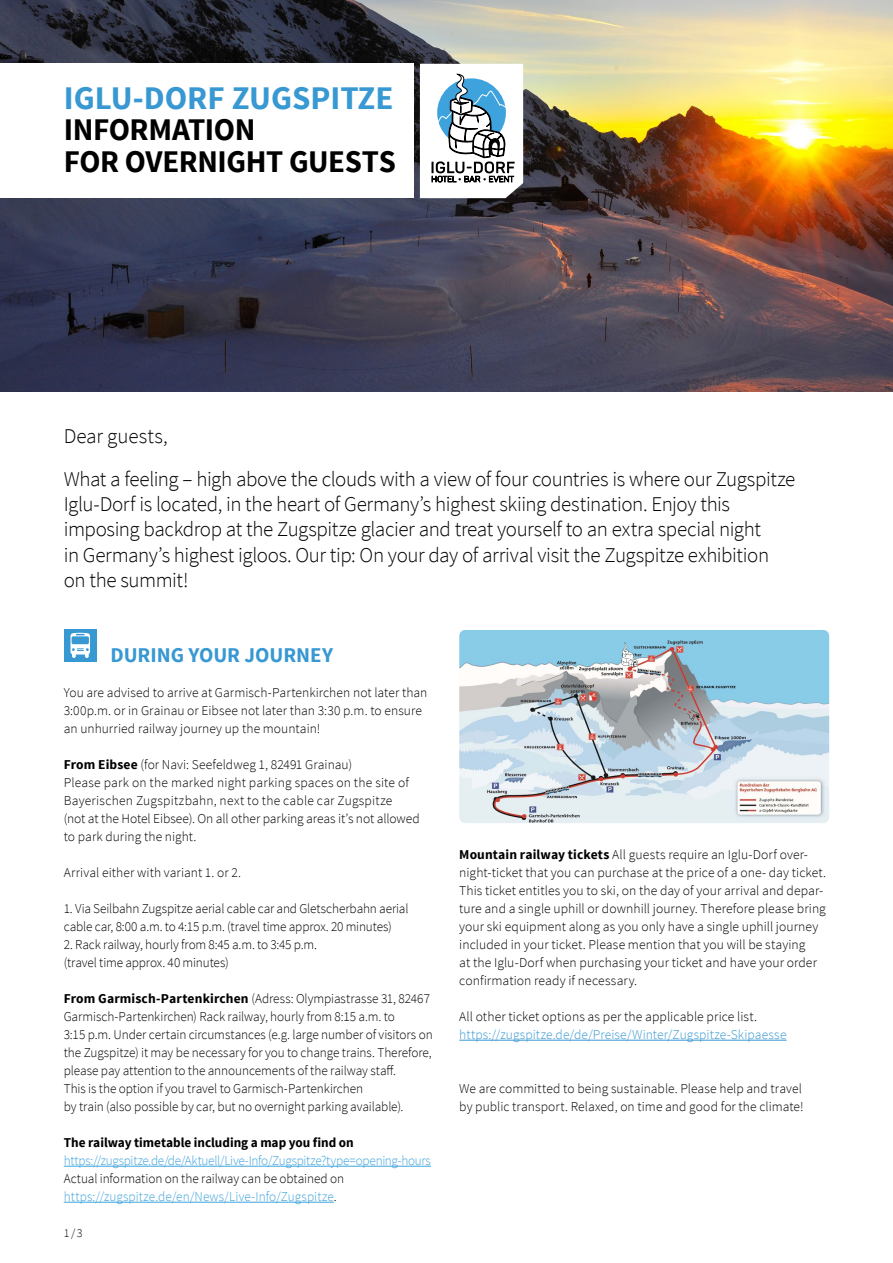
<style>
.page{position:relative;width:893px;height:1263px;background:#fff}
.page>*{position:absolute;margin:0;border:0;box-sizing:border-box;transform-origin:0 0}
.t1{font:700 33px "Source Sans Pro";color:#3898d2}
.t2{font:700 31.5px/31.5px "Source Sans Pro";letter-spacing:-.015em;color:#000}
.t3{font:300 21px/25.2px "Source Sans Pro";letter-spacing:-.02em;color:#000}
.t4{font:700 21px "Source Sans Pro";letter-spacing:-.005em;color:#3898d2}
.t5{font:300 13.5px/18px "Source Sans Pro";color:#000}
.t6{font:300 13.5px/18px "Source Sans Pro";letter-spacing:-.005em;color:#3ea3dc}
.t7{font:300 13.5px "Source Sans Pro";letter-spacing:-.025em;color:#3ea3dc}
.t8{font:300 13.5px "Source Sans Pro";letter-spacing:.005em;color:#3898d2}
.t9{font:700 13.5px "Source Sans Pro";color:#000}
.t10{font:300 12px "Source Sans Pro";color:#000}
.s1{font-weight:700}
.s2{color:#000}
</style>
<div class="page">
<img style="left:0;top:0;width:893px;height:391px">
<svg style="left:420px;top:64px;width:103px;height:134px"></svg>
<div style="left:0;top:64px;width:414px;height:134px;background:#fff"></div>
<hr style="left:64px;top:1166px;width:367px;height:1px;background:#3ea3dc">
<hr style="left:64px;top:1202px;width:270px;height:1px;background:#3ea3dc">
<div style="left:64px;top:629px;width:33px;height:33px;background:#3898d2"></div>
<svg style="left:70px;top:633px;width:20px;height:25px"></svg>
<hr style="left:459px;top:1040px;width:327px;height:1px;background:#3898d2">
<img style="left:459px;top:630px;width:370px;height:193px">
<svg style="left:622px;top:643px;width:16px;height:24px"></svg>
<h1 class="t1" style="left:64px;top:77px;width:331px">IGLU-DORF ZUGSPITZE</h1>
<h2 class="t2" style="left:64px;top:115px;width:333px">INFORMATION<br>FOR OVERNIGHT GUESTS</h2>
<h3 class="t3" style="left:64px;top:414px;width:733px;line-height:43.2px">Dear guests,<br>What a feeling – high above the clouds with a view of four countries is where our Zugspitze</h3>
<p class="t3" style="left:64px;top:492px;width:707px">Iglu-Dorf is located, in the heart of Germany’s highest skiing destination. Enjoy this imposing backdrop at the Zugspitze glacier and treat yourself to an extra special night in Germany’s highest igloos. Our tip: On your day of arrival visit the Zugspitze exhibition on the summit!</p>
<h3 class="t4" style="left:111px;top:641px;width:224px">DURING YOUR JOURNEY</h3>
<p class="t5" style="left:64px;top:684px;width:365px">You are advised to arrive at Garmisch-Partenkirchen not later than<br>3:00p.m. or in Grainau or Eibsee not later than 3:30 p.m. to ensure an unhurried railway journey up the mountain!</p>
<p class="t5" style="left:64px;top:756px;width:357px"><span class="s1">From Eibsee</span> (for Navi: Seefeldweg 1, 82491 Grainau)<br>Please park on the marked night parking spaces on the site of Bayerischen Zugspitzbahn, next to the cable car Zugspitze<br>(not at the Hotel Eibsee). On all other parking areas it’s not allowed to park during the night.</p>
<p class="t5" style="left:64px;top:864px;width:179px">Arrival either with variant 1. or 2.</p>
<p class="t5" style="left:64px;top:900px;width:346px">1. Via Seilbahn Zugspitze aerial cable car and Gletscherbahn aerial cable car, 8:00 a.m. to 4:15 p.m. (travel time approx. 20 minutes)</p>
<p class="t5" style="left:64px;top:936px;width:255px">2. Rack railway, hourly from 8:45 a.m. to 3:45 p.m. (travel time approx. 40 minutes)</p>
<p class="t5" style="left:64px;top:990px;width:370px"><span class="s1">From Garmisch-Partenkirchen</span> (Adress: Olympiastrasse 31, 82467<br>Garmisch-Partenkirchen) Rack railway, hourly from 8:15 a.m. to<br>3:15 p.m. Under certain circumstances (e.g. large number of visitors on the Zugspitze) it may be necessary for you to change trains. Therefore, please pay attention to the announcements of the railway staff.<br>This is the option if you travel to Garmisch-Partenkirchen<br>by train (also possible by car, but no overnight parking available).</p>
<p class="t9" style="left:64px;top:1134px;width:292px">The railway timetable including a map you find on</p>
<p class="t7" style="left:64px;top:1152px;width:369px">https://zugspitze.de/de/Aktuell/Live-Info/Zugspitze?type=opening-hours</p>
<p class="t6" style="left:64px;top:1170px;width:282px"><span class="s2">Actual information on the railway can be obtained on </span>https://zugspitze.de/en/News/Live-Info/Zugspitze<span class="s2">.</span></p>
<p class="t10" style="left:64px;top:1226px;width:20px">1/3</p>
<p class="t5" style="left:459px;top:846px;width:368px"><span class="s1">Mountain railway tickets</span> All guests require an Iglu-Dorf over&shy;night-ticket that you can purchase at the price of a one- day ticket.<br>This ticket entitles you to ski, on the day of your arrival and depar&shy;ture and a single uphill or downhill journey. Therefore please bring your ski equipment along as you only have a single uphill journey included in your ticket. Please mention that you will be staying<br>at the Iglu-Dorf when purchasing your ticket and have your order confirmation ready if necessary.</p>
<p class="t5" style="left:459px;top:1008px;width:299px">All other ticket options as per the applicable price list.</p>
<p class="t8" style="left:459px;top:1026px;width:329px">https://zugspitze.de/de/Preise/Winter/Zugspitze-Skipaesse</p>
<p class="t5" style="left:459px;top:1080px;width:346px">We are committed to being sustainable. Please help and travel by public transport. Relaxed, on time and good for the climate!</p>
</div>
